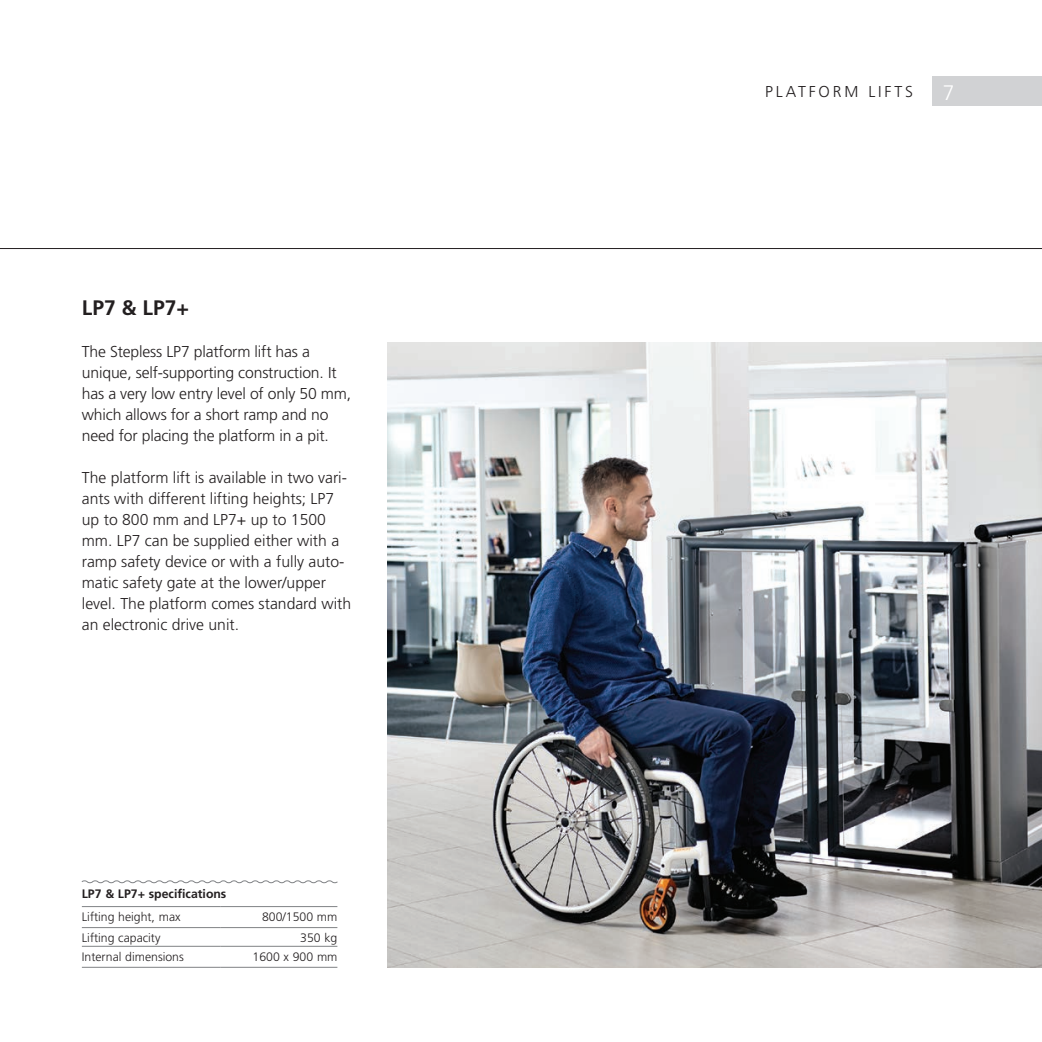
<style>
.page{position:relative;width:1042px;height:1042px;background:#fff}
.page>*{position:absolute;margin:0;border:0;box-sizing:border-box;transform-origin:0 0}
.t1{font:700 21px "Frutiger";color:#231f20}
.t2{font:300 21px "Frutiger";color:#fff}
.t3{font:300 15.75px/21px "Frutiger";color:#231f20}
.t4{font:300 15.75px "Frutiger";letter-spacing:.18em;color:#231f20}
.t5{font:300 12.25px "Frutiger";color:#231f20}
.t6{font:700 12.25px "Frutiger";color:#231f20}
</style>
<div class="page">
<img style="left:387px;top:342px;width:655px;height:625px">
<div style="left:933px;top:76px;width:109px;height:30px;background:#d1d2d4"></div>
<hr style="left:0;top:248px;width:1042px;height:1px;background:#231f20">
<svg style="left:81px;top:880px;width:257px;height:4px"></svg>
<hr style="left:82px;top:906px;width:139px;height:1px;background:#808285">
<hr style="left:221px;top:906px;width:116px;height:1px;background:#808285">
<hr style="left:82px;top:927px;width:139px;height:1px;background:#808285">
<hr style="left:221px;top:927px;width:116px;height:1px;background:#808285">
<hr style="left:82px;top:946px;width:139px;height:1px;background:#808285">
<hr style="left:221px;top:946px;width:116px;height:1px;background:#808285">
<hr style="left:82px;top:967px;width:139px;height:1px;background:#808285">
<hr style="left:221px;top:967px;width:116px;height:1px;background:#808285">
<h1 class="t1" style="left:82px;top:295px;width:109px">LP7 &amp; LP7+</h1>
<p class="t3" style="left:82px;top:341px;width:271px">The Stepless LP7 platform lift has a unique, self-supporting construction. It has a very low entry level of only 50 mm, which allows for a short ramp and no need for placing the platform in a pit.</p>
<p class="t3" style="left:82px;top:467px;width:271px">The platform lift is available in two vari&shy;ants with different lifting heights; LP7 up to 800 mm and LP7+ up to 1500 mm. LP7 can be supplied either with a ramp safety device or with a fully auto&shy;matic safety gate at the lower/upper level. The platform comes standard with an electronic drive unit.</p>
<p class="t6" style="left:82px;top:887px;width:146px">LP7 &amp; LP7+ specifications</p>
<p class="t5" style="left:82px;top:910px;width:100px">Lifting height, max</p>
<p class="t5" style="left:262px;top:910px;width:77px">800/1500 mm</p>
<p class="t5" style="left:82px;top:931px;width:80px">Lifting capacity</p>
<p class="t5" style="left:300px;top:931px;width:39px">350 kg</p>
<p class="t5" style="left:82px;top:950px;width:103px">Internal dimensions</p>
<p class="t5" style="left:253px;top:950px;width:86px">1600 x 900 mm</p>
<p class="t4" style="left:765px;top:83px;width:149px">PLATFORM LIFTS</p>
<h1 class="t2" style="left:943px;top:80px;width:13px">7</h1>
</div>
